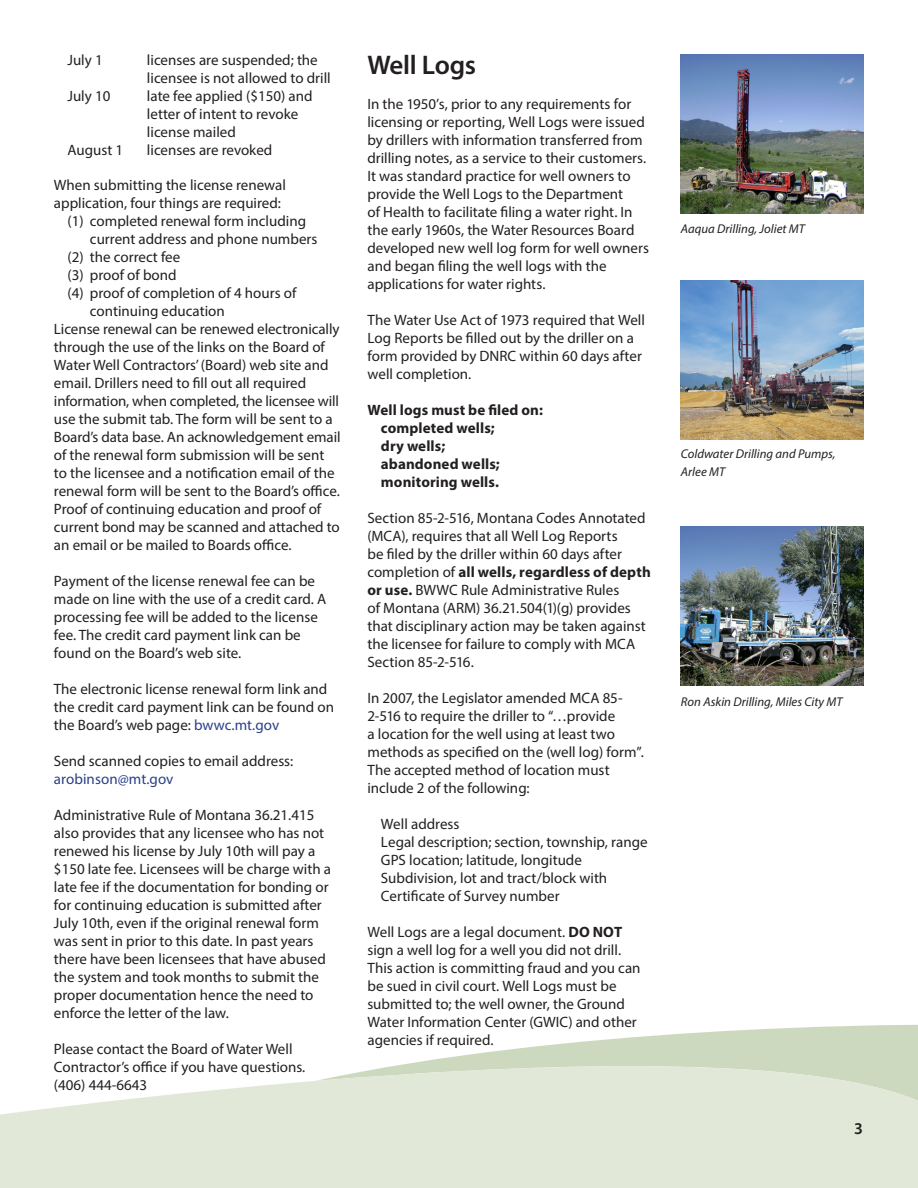
<style>
.page{position:relative;width:918px;height:1188px;background:#fff}
.page>*{position:absolute;margin:0;border:0;box-sizing:border-box;transform-origin:0 0}
.Head_2{font:600 27px "Myriad Pro";letter-spacing:-.01em;color:#231f20}
.TOC_Head{font:600 16.5px "Myriad Pro";color:#231f20}
.Body{font:15px/18px "Myriad Pro";color:#231f20}
.Body-2{font:700 15px "Myriad Pro";letter-spacing:.005em;color:#231f20}
.Body-3{font:italic 12.75px/18px "Myriad Pro";color:#231f20}
.s1{color:#294089}
.s2{font-weight:700}
</style>
<div class="page">
<svg style="left:394px;top:1025px;width:524px;height:41px;fill:#cdd9bf"></svg>
<svg style="left:0;top:1066px;width:918px;height:122px;background:#e3e9db"></svg>
<img style="left:681px;top:54px;width:183px;height:159px">
<img style="left:681px;top:280px;width:183px;height:160px">
<img style="left:681px;top:526px;width:183px;height:160px">
<p class="Body" style="left:67px;top:51px;width:37px">July 1</p>
<p class="Body" style="left:147px;top:51px;width:185px">licenses are suspended; the licensee is not allowed to drill</p>
<p class="Body" style="left:67px;top:87px;width:44px">July 10</p>
<p class="Body" style="left:147px;top:87px;width:167px">late fee applied ($150) and letter of intent to revoke license mailed</p>
<p class="Body" style="left:67px;top:141px;width:57px">August 1</p>
<p class="Body" style="left:147px;top:141px;width:127px">licenses are revoked</p>
<p class="Body" style="left:54px;top:175px;width:234px">When submitting the license renewal application, four things are required:</p>
<p class="Body" style="left:90px;top:211px;width:229px;text-indent:-22px">(1) completed renewal form including current address and phone numbers</p>
<p class="Body" style="left:67px;top:247px;width:114px">(2) the correct fee</p>
<p class="Body" style="left:67px;top:265px;width:111px">(3) proof of bond</p>
<p class="Body" style="left:90px;top:283px;width:208px;text-indent:-22px">(4) proof of completion of 4 hours of continuing education</p>
<p class="Body" style="left:54px;top:319px;width:288px">License renewal can be renewed electronically through the use of the links on the Board of Water Well Contractors’ (Board) web site and email. Drillers need to fill out all required information, when completed, the licensee will use the submit tab. The form will be sent to a Board’s data base. An acknowledgement email of the renewal form submission will be sent to the licensee and a notification email of the renewal form will be sent to the Board’s office.<br>Proof of continuing education and proof of current bond may be scanned and attached to an email or be mailed to Boards office.</p>
<p class="Body" style="left:54px;top:571px;width:274px">Payment of the license renewal fee can be made on line with the use of a credit card. A processing fee will be added to the license fee. The credit card payment link can be found on the Board’s web site.</p>
<p class="Body" style="left:54px;top:679px;width:282px">The electronic license renewal form link and the credit card payment link can be found on the Board’s web page: <span class="s1">bwwc.mt.gov</span></p>
<p class="Body" style="left:54px;top:751px;width:241px">Send scanned copies to email address: <span class="s1">arobinson@mt.gov</span></p>
<p class="Body" style="left:54px;top:805px;width:279px">Administrative Rule of Montana 36.21.415 also provides that any licensee who has not renewed his license by July 10th will pay a $150 late fee. Licensees will be charge with a late fee if the documentation for bonding or for continuing education is submitted after July 10th, even if the original renewal form was sent in prior to this date. In past years there have been licensees that have abused the system and took months to submit the proper documentation hence the need to enforce the letter of the law.</p>
<p class="Body" style="left:54px;top:1039px;width:253px">Please contact the Board of Water Well<br>Contractor’s office if you have questions. (406) 444-6643</p>
<p class="Head_2" style="left:367px;top:48px;width:110px">Well Logs</p>
<p class="Body" style="left:367px;top:95px;width:283px">In the 1950’s, prior to any requirements for licensing or reporting, Well Logs were issued by drillers with information transferred from drilling notes, as a service to their customers.<br>It was standard practice for well owners to provide the Well Logs to the Department<br>of Health to facilitate filing a water right. In the early 1960s, the Water Resources Board developed new well log form for well owners and began filing the well logs with the applications for water rights.</p>
<p class="Body" style="left:367px;top:311px;width:279px">The Water Use Act of 1973 required that Well Log Reports be filled out by the driller on a form provided by DNRC within 60 days after well completion.</p>
<p class="Body-2" style="left:367px;top:400px;width:177px">Well logs must be filed on:</p>
<p class="Body-2" style="left:381px;top:418px;width:115px">completed wells;</p>
<p class="Body-2" style="left:381px;top:436px;width:66px">dry wells;</p>
<p class="Body-2" style="left:381px;top:454px;width:120px">abandoned wells;</p>
<p class="Body-2" style="left:381px;top:472px;width:120px">monitoring wells.</p>
<p class="Body" style="left:367px;top:509px;width:285px">Section 85-2-516, Montana Codes Annotated (MCA), requires that all Well Log Reports<br>be filed by the driller within 60 days after completion of <span class="s2">all wells, regardless of depth or use.</span> BWWC Rule Administrative Rules<br>of Montana (ARM) 36.21.504(1)(g) provides that disciplinary action may be taken against the licensee for failure to comply with MCA Section 85-2-516.</p>
<p class="Body" style="left:367px;top:689px;width:278px">In 2007, the Legislator amended MCA 85- 2-516 to require the driller to “…provide<br>a location for the well using at least two methods as specified on the (well log) form”.<br>The accepted method of location must include 2 of the following:</p>
<p class="Body" style="left:381px;top:815px;width:80px">Well address</p>
<p class="Body" style="left:381px;top:833px;width:268px">Legal description; section, township, range</p>
<p class="Body" style="left:381px;top:851px;width:202px">GPS location; latitude, longitude</p>
<p class="Body" style="left:381px;top:869px;width:228px">Subdivision, lot and tract/block with<br>Certificate of Survey number</p>
<p class="Body" style="left:367px;top:923px;width:275px">Well Logs are a legal document. <span class="s2">DO NOT </span>sign a well log for a well you did not drill.<br>This action is committing fraud and you can be sued in civil court. Well Logs must be submitted to; the well owner, the Ground Water Information Center (GWIC) and other agencies if required.</p>
<p class="Body-3" style="left:681px;top:220px;width:125px">Aaqua Drilling, Joliet MT</p>
<p class="Body-3" style="left:681px;top:444px;width:156px">Coldwater Drilling and Pumps,<br>Arlee MT</p>
<p class="Body-3" style="left:681px;top:692px;width:163px">Ron Askin Drilling, Miles City MT</p>
<p class="TOC_Head" style="left:854px;top:1118px;width:10px">3</p>
</div>
